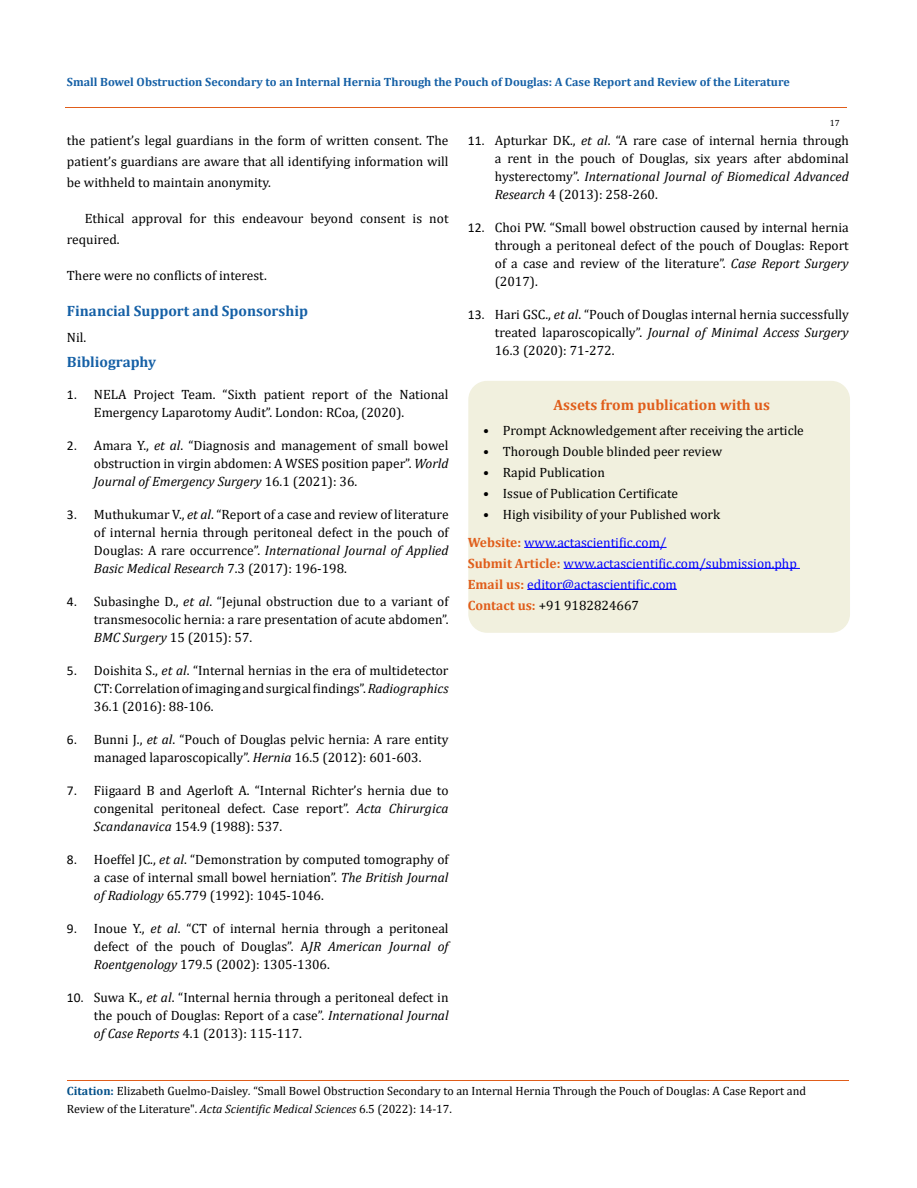
<style>
.page{position:relative;width:917px;height:1188px;background:#fff}
.page>*{position:absolute;margin:0;border:0;box-sizing:border-box;transform-origin:0 0}
.t1{font:700 15px "Cambria";color:#1560a6}
.t2{font:700 15px "Cambria";color:#e05d1a}
.t3{font:13.5px/18px "Cambria";color:#000;text-align:justify}
.t4{font:13.5px/21px "Cambria";color:#00f}
.t5{font:12px/18px "Cambria";color:#000}
.t6{font:700 12px "Cambria";color:#1560a6}
.t7{font:9px "Cambria";color:#000}
.s1{font-family:"Calibri"}
.s2{font-style:italic}
.s3{font-weight:700;color:#e05d1a}
.s4{color:#000}
.s5{font-weight:700;color:#035089}
</style>
<div class="page">
<div style="left:469px;top:382px;width:380px;height:250px;background:#f1f0de;border-radius:18px"></div>
<div style="left:468px;top:381px;width:382px;height:252px;border:2px solid #f1f0de;border-radius:18px"></div>
<hr style="left:524px;top:547px;width:142px;height:1px;background:#00f">
<hr style="left:563px;top:568px;width:236px;height:1px;background:#00f">
<hr style="left:527px;top:589px;width:150px;height:1px;background:#00f">
<hr style="left:65px;top:108px;width:782px;height:1px;background:#e05d1a">
<hr style="left:67px;top:1080px;width:781px;height:1px;background:#e05d1a">
<p class="t6" style="left:67px;top:73px;width:724px">Small Bowel Obstruction Secondary to an Internal Hernia Through the Pouch of Douglas: A Case Report and Review of the Literature</p>
<p class="t7" style="left:829px;top:118px;width:11px">17</p>
<p class="t3" style="left:67px;top:130px;width:383px;line-height:21px">the patient’s legal guardians in the form of written consent. The patient’s guardians are aware that all identifying information will be withheld to maintain anonymity.</p>
<p class="t3" style="left:67px;top:208px;width:383px;line-height:21px;text-indent:18px">Ethical approval for this endeavour beyond consent is not required.</p>
<p class="t3" style="left:67px;top:267px;width:201px">There were no conflicts of interest.</p>
<p class="t1" style="left:67px;top:301px;width:243px">Financial Support and Sponsorship</p>
<p class="t3" style="left:67px;top:328px;width:21px">Nil.</p>
<p class="t1" style="left:67px;top:351px;width:91px">Bibliography</p>
<p class="t3" style="left:94px;top:385px;width:356px;text-indent:-27px"><span class="s1">1.</span> NELA Project Team. “Sixth patient report of the National<br>Emergency Laparotomy Audit”. London: RCoa, (2020).</p>
<p class="t3" style="left:94px;top:436px;width:356px;text-indent:-27px"><span class="s1">2.</span> Amara Y., <span class="s2">et al</span>. “Diagnosis and management of small bowel obstruction in virgin abdomen: A WSES position paper”. <span class="s2">World Journal of Emergency Surgery</span> 16.1 (2021): 36.</p>
<p class="t3" style="left:94px;top:505px;width:356px;text-indent:-27px"><span class="s1">3.</span> Muthukumar V., <span class="s2">et al</span>. “Report of a case and review of literature of internal hernia through peritoneal defect in the pouch of Douglas: A rare occurrence”. <span class="s2">International Journal of Applied Basic Medical Research</span> 7.3 (2017): 196-198.</p>
<p class="t3" style="left:94px;top:592px;width:356px;text-indent:-27px"><span class="s1">4.</span> Subasinghe D., <span class="s2">et al</span>. “Jejunal obstruction due to a variant of transmesocolic hernia: a rare presentation of acute abdomen”.<br><span class="s2">BMC Surgery</span> 15 (2015): 57.</p>
<p class="t3" style="left:94px;top:661px;width:356px;text-indent:-27px"><span class="s1">5.</span> Doishita S., <span class="s2">et al</span>. “Internal hernias in the era of multidetector CT: Correlation of imaging and surgical findings”. <span class="s2">Radiographics </span>36.1 (2016): 88-106.</p>
<p class="t3" style="left:67px;top:730px;width:383px;text-align:center"><span class="s1">6.</span> Bunni J., <span class="s2">et al</span>. “Pouch of Douglas pelvic hernia: A rare entity managed laparoscopically”. <span class="s2">Hernia</span> 16.5 (2012): 601-603.</p>
<p class="t3" style="left:94px;top:781px;width:356px;text-indent:-27px"><span class="s1">7.</span> Fiigaard B and Agerloft A. “Internal Richter’s hernia due to congenital peritoneal defect. Case report”. <span class="s2">Acta Chirurgica Scandanavica</span> 154.9 (1988): 537.</p>
<p class="t3" style="left:94px;top:850px;width:356px;text-indent:-27px"><span class="s1">8.</span> Hoeffel JC., <span class="s2">et al</span>. “Demonstration by computed tomography of a case of internal small bowel herniation”. <span class="s2">The British Journal of Radiology</span> 65.779 (1992): 1045-1046.</p>
<p class="t3" style="left:94px;top:919px;width:356px;text-indent:-27px"><span class="s1">9.</span> Inoue Y., <span class="s2">et al</span>. “CT of internal hernia through a peritoneal defect of the pouch of Douglas”. A<span class="s2">JR American Journal of Roentgenology</span> 179.5 (2002): 1305-1306.</p>
<p class="t3" style="left:94px;top:988px;width:356px;text-indent:-27px"><span class="s1">10.</span> Suwa K., <span class="s2">et al</span>. “Internal hernia through a peritoneal defect in the pouch of Douglas: Report of a case”. <span class="s2">International Journal of Case Reports</span> 4.1 (2013): 115-117.</p>
<p class="t3" style="left:495px;top:132px;width:355px;text-indent:-27px"><span class="s1">11.</span> Apturkar DK., <span class="s2">et al</span>. “A rare case of internal hernia through a rent in the pouch of Douglas, six years after abdominal hysterectomy”. <span class="s2">International Journal of Biomedical Advanced Research</span> 4 (2013): 258-260.</p>
<p class="t3" style="left:495px;top:219px;width:355px;text-indent:-27px"><span class="s1">12.</span> Choi PW. “Small bowel obstruction caused by internal hernia through a peritoneal defect of the pouch of Douglas: Report of a case and review of the literature”. <span class="s2">Case Report Surgery </span>(2017).</p>
<p class="t3" style="left:495px;top:306px;width:355px;text-indent:-27px"><span class="s1">13.</span> Hari GSC., <span class="s2">et al</span>. “Pouch of Douglas internal hernia successfully treated laparoscopically”. <span class="s2">Journal of Minimal Access Surgery </span>16.3 (2020): 71-272.</p>
<p class="t2" style="left:553px;top:394px;width:218px">Assets from publication with us</p>
<p class="t3" style="left:483px;top:422px;width:322px">• Prompt Acknowledgement after receiving the article</p>
<p class="t3" style="left:483px;top:443px;width:240px">• Thorough Double blinded peer review</p>
<p class="t3" style="left:483px;top:464px;width:123px">• Rapid Publication</p>
<p class="t3" style="left:483px;top:485px;width:196px">• Issue of Publication Certificate</p>
<p class="t3" style="left:483px;top:506px;width:238px">• High visibility of your Published work</p>
<p class="t4" style="left:468px;top:531px;width:330px"><span class="s3">Website:</span> www.actascientific.com/<br><span class="s3">Submit Article:</span> www.actascientific.com/submission.php <span class="s3">Email us:</span> editor@actascientific.com<br><span class="s3">Contact us:</span> <span class="s4">+91 9182824667</span></p>
<p class="t5" style="left:67px;top:1082px;width:740px"><span class="s5">Citation:</span> Elizabeth Guelmo-Daisley<span class="s2">.</span> “Small Bowel Obstruction Secondary to an Internal Hernia Through the Pouch of Douglas: A Case Report and<br>Review of the Literature". <span class="s2">Acta Scientific Medical Sciences</span> 6.5 (2022): 14-17.</p>
</div>
